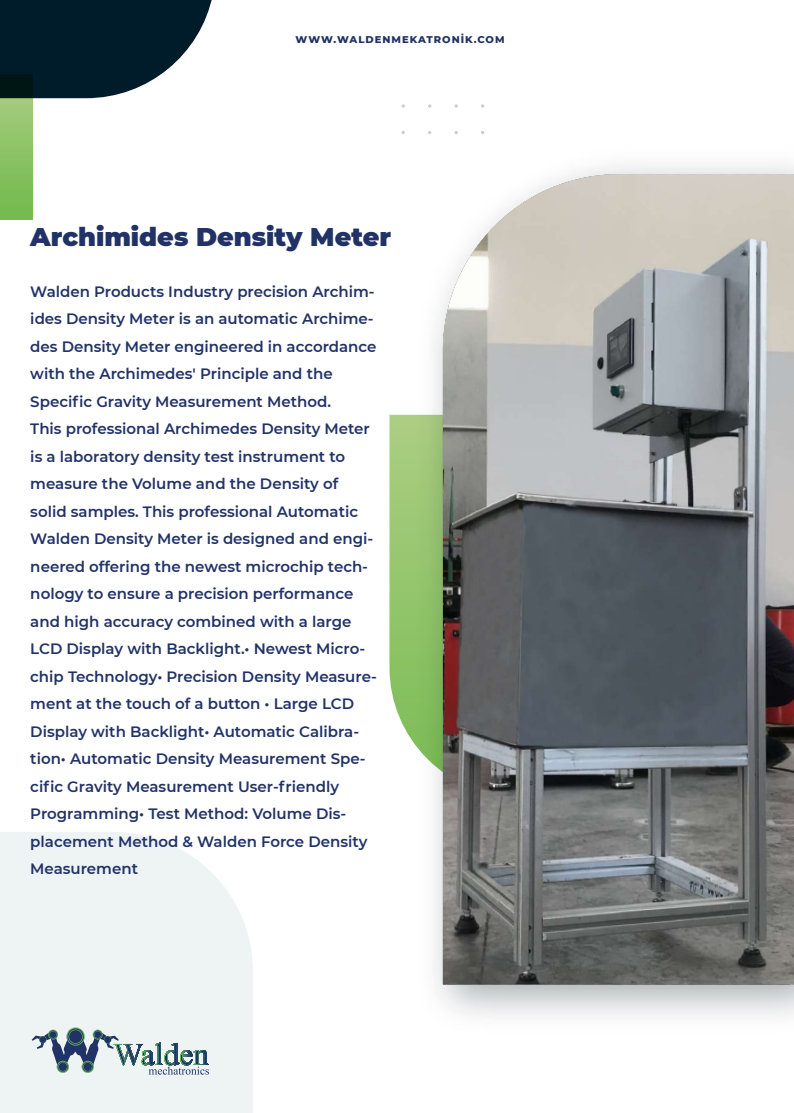
<style>
.page{position:relative;width:794px;height:1113px;background:#fff}
.page>*{position:absolute;margin:0;border:0;box-sizing:border-box;transform-origin:0 0}
.t1{font:900 25.5px "Montserrat";color:#213267}
.t2{font:600 15px/27.5px "Montserrat";color:#213267}
.t3{font:800 10px "Montserrat";letter-spacing:.1em;color:#203366}
</style>
<div class="page">
<div style="left:0;top:832px;width:253px;height:281px;background:#eef4f4"></div>
<svg style="left:389px;top:415px;width:15px;height:312px;background:#a1cc7d"></svg>
<svg style="left:0;top:0;width:212px;height:98px"></svg>
<svg style="left:0;top:74px;width:32px;height:146px;background:#73a556"></svg>
<img style="left:404px;top:164px;width:390px;height:852px">
<img style="left:443px;top:174px;width:351px;height:810px">
<svg style="left:401px;top:104px;width:4px;height:4px"></svg>
<svg style="left:454px;top:104px;width:4px;height:4px"></svg>
<svg style="left:32px;top:1027px;width:178px;height:47px;background:#b2c0c7"></svg>
<p class="t3" style="left:295px;top:32px;width:211px">WWW.WALDENMEKATRONİK.COM</p>
<h1 class="t1" style="left:30px;top:218px;width:362px">Archimides Density Meter</h1>
<p class="t2" style="left:30px;top:277px;width:348px">Walden Products Industry precision Archim&shy;ides Density Meter is an automatic Archime&shy;des Density Meter engineered in accordance with the Archimedes' Principle and the Specific Gravity Measurement Method.<br>This professional Archimedes Density Meter is a laboratory density test instrument to measure the Volume and the Density of solid samples. This professional Automatic Walden Density Meter is designed and engi&shy;neered offering the newest microchip tech&shy;nology to ensure a precision performance and high accuracy combined with a large LCD Display with Backlight.• Newest Micro&shy;chip Technology• Precision Density Measure&shy;ment at the touch of a button • Large LCD Display with Backlight• Automatic Calibra&shy;tion• Automatic Density Measurement Spe&shy;cific Gravity Measurement User-friendly Programming• Test Method: Volume Dis&shy;placement Method &amp; Walden Force Density Measurement</p>
</div>
